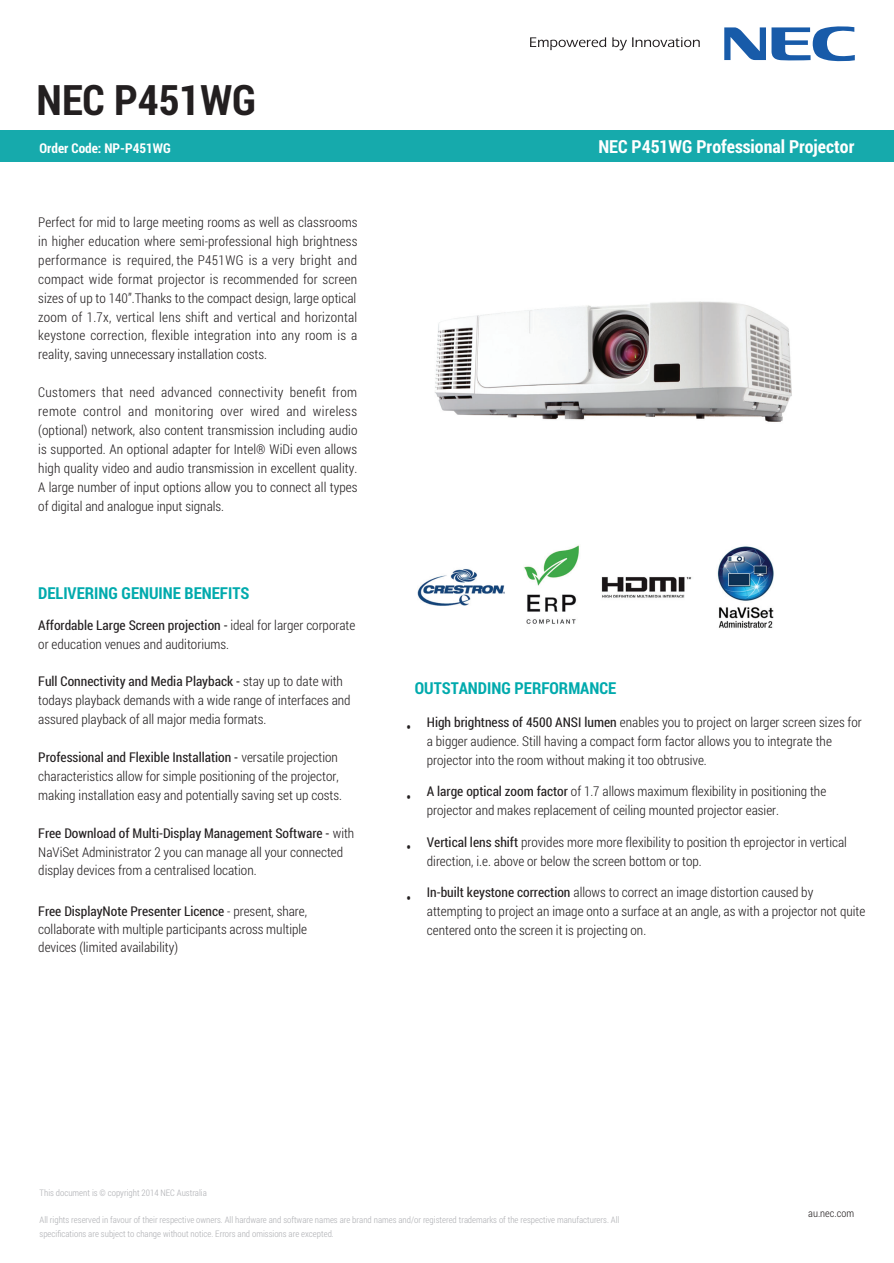
<style>
.page{position:relative;width:894px;height:1263px;background:#fff}
.page>*{position:absolute;margin:0;border:0;box-sizing:border-box;transform-origin:0 0}
.t1{font:700 42px "Roboto Condensed";color:#231f20}
.t2{font:700 18px "Roboto Condensed";color:#fff}
.t3{font:700 16.5px "Roboto Condensed";color:#00aaad}
.t4{font:300 13.5px/18.9px "Roboto Condensed";color:#231f20}
.t5{font:700 13.5px "Roboto Condensed";color:#fff}
.t6{font:700 13.5px "Roboto Condensed";color:#231f20}
.t7{font:300 10.5px "Roboto Condensed";color:#231f20}
.t8{font:300 9px/13.8px "Roboto Condensed";color:#aeafb3}
.s1{font-weight:400}
</style>
<div class="page">
<div style="left:0;top:131px;width:892px;height:31px;background:#16aaac"></div>
<svg style="left:530px;top:37px;width:76px;height:13px"></svg>
<svg style="left:612px;top:37px;width:87px;height:13px"></svg>
<svg style="left:724px;top:27px;width:41px;height:33px"></svg>
<svg style="left:771px;top:26px;width:83px;height:35px"></svg>
<img style="left:435px;top:301px;width:357px;height:121px">
<img style="left:418px;top:569px;width:86px;height:37px">
<img style="left:524px;top:545px;width:55px;height:79px">
<img style="left:601px;top:576px;width:91px;height:22px">
<img style="left:717px;top:546px;width:57px;height:82px">
<h1 class="t1" style="left:37px;top:76px;width:221px">NEC P451WG</h1>
<p class="t5" style="left:40px;top:140px;width:133px">Order Code: NP-P451WG</p>
<h2 class="t2" style="left:598px;top:136px;width:258px">NEC P451WG Professional Projector</h2>
<p class="t4" style="left:38px;top:214px;width:320px;text-align:justify">Perfect for mid to large meeting rooms as well as classrooms in higher education where semi-professional high brightness performance is required, the P451WG is a very bright and compact wide format projector is recommended for screen sizes of up to 140”.Thanks to the compact design, large optical zoom of 1.7x, vertical lens shift and vertical and horizontal keystone correction, flexible integration into any room is a reality, saving unnecessary installation costs.</p>
<p class="t4" style="left:38px;top:384px;width:320px;text-align:justify">Customers that need advanced connectivity benefit from remote control and monitoring over wired and wireless (optional) network, also content transmission including audio is supported. An optional adapter for Intel® WiDi even allows high quality video and audio transmission in excellent quality.<br>A large number of input options allow you to connect all types of digital and analogue input signals.</p>
<p class="t3" style="left:38px;top:584px;width:212px">DELIVERING GENUINE BENEFITS</p>
<p class="t4" style="left:38px;top:616px;width:318px"><span class="s1">Affordable Large Screen projection -</span> ideal for larger corporate or education venues and auditoriums.</p>
<p class="t4" style="left:38px;top:673px;width:314px"><span class="s1">Full Connectivity and Media Playback -</span> stay up to date with todays playback demands with a wide range of interfaces and assured playback of all major media formats.</p>
<p class="t4" style="left:38px;top:749px;width:305px"><span class="s1">Professional and Flexible Installation -</span> versatile projection characteristics allow for simple positioning of the projector, making installation easy and potentially saving set up costs.</p>
<p class="t4" style="left:38px;top:824px;width:317px"><span class="s1">Free Download of Multi-Display Management Software -</span> with<br>NaViSet Administrator 2 you can manage all your connected display devices from a centralised location.</p>
<p class="t4" style="left:38px;top:903px;width:270px;line-height:18px;text-align:justify"><span class="s1">Free DisplayNote Presenter Licence</span> - present, share, collaborate with multiple participants across multiple devices (limited availability)</p>
<p class="t3" style="left:415px;top:678px;width:203px">OUTSTANDING PERFORMANCE</p>
<p class="t4" style="left:427px;top:714px;width:436px"><span class="s1">High brightness of 4500 ANSI lumen</span> enables you to project on larger screen sizes for a bigger audience. Still having a compact form factor allows you to integrate the projector into the room without making it too obtrusive.</p>
<p class="t6" style="left:406px;top:720px;width:6px">•</p>
<p class="t6" style="left:406px;top:789px;width:6px">•</p>
<p class="t6" style="left:406px;top:840px;width:6px">•</p>
<p class="t6" style="left:406px;top:890px;width:6px">•</p>
<p class="t4" style="left:427px;top:783px;width:401px"><span class="s1">A large optical zoom factor</span> of 1.7 allows maximum flexibility in positioning the projector and makes replacement of ceiling mounted projector easier.</p>
<p class="t4" style="left:427px;top:834px;width:421px"><span class="s1">Vertical lens shift</span> provides more more flexibility to position th eprojector in vertical direction, i.e. above or below the screen bottom or top.</p>
<p class="t4" style="left:427px;top:884px;width:440px"><span class="s1">In-built keystone correction</span> allows to correct an image distortion caused by attempting to project an image onto a surface at an angle, as with a projector not quite centered onto the screen it is projecting on.</p>
<p class="t8" style="left:40px;top:1186px;width:169px">This document is © copyright 2014 NEC Australia</p>
<p class="t8" style="left:40px;top:1214px;width:581px">All rights reserved in favour of their respective owners. All hardware and software names are brand names and/or registered trademarks of the respective manufacturers. All specifications are subject to change without notice. Errors and omissions are excepted.</p>
<p class="t7" style="left:808px;top:1209px;width:47px">au.nec.com</p>
</div>
